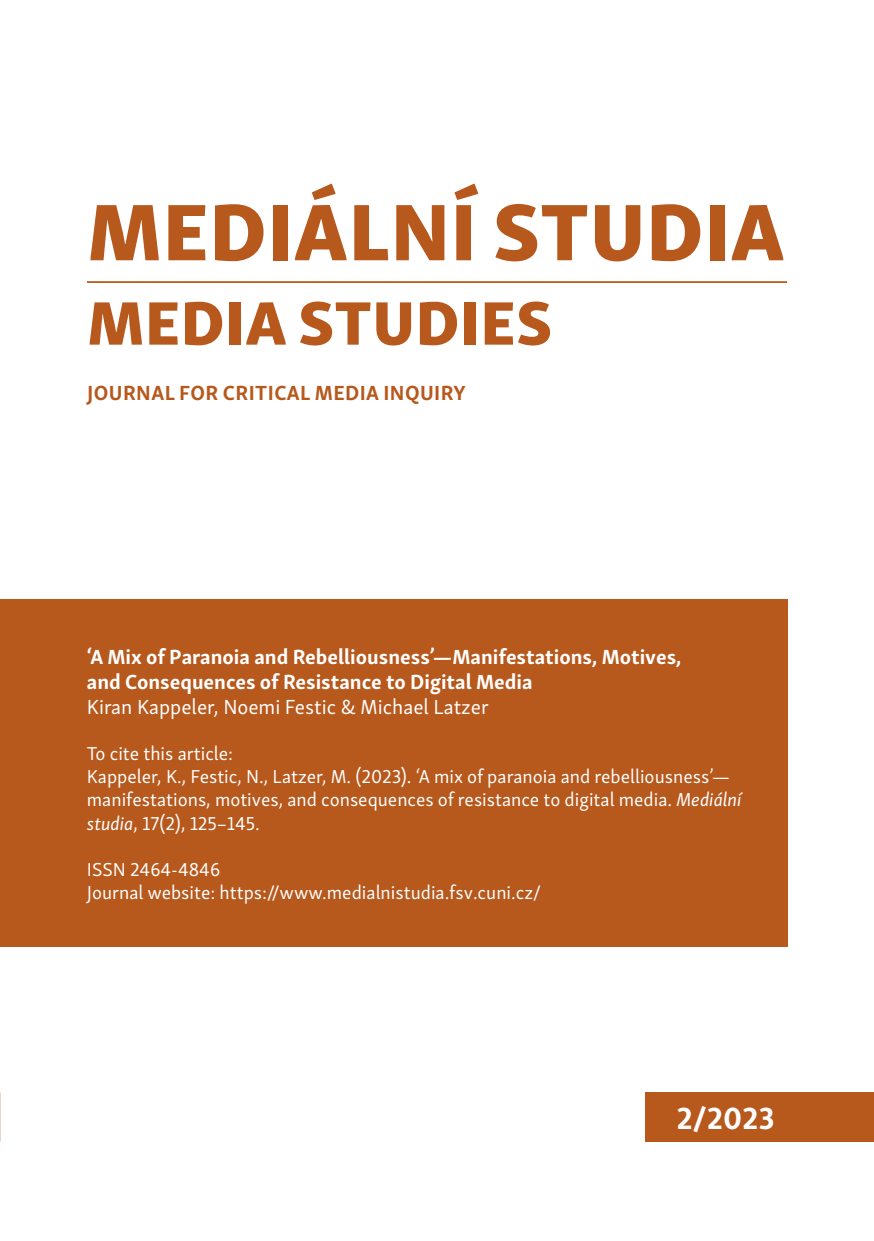
<style>
.page{position:relative;width:874px;height:1241px;background:#fff}
.page>*{position:absolute;margin:0;border:0;box-sizing:border-box;transform-origin:0 0}
.titulky{font:82.25px "Skolar Sans Latn Eb";letter-spacing:.02em;color:#b7581c}
.titulky-2{font:63px "Skolar Sans Latn Eb";letter-spacing:.02em;color:#b7581c}
.t1{font:700 31.5px "Skolar Sans Latn";color:#fff}
.Autor{font:700 21px "Skolar Sans Latn";color:#fff}
.Autor-2{font:21px "Skolar Sans Latn";color:#fff}
.Nadpis_2{font:700 21px "Skolar Sans Latn";letter-spacing:.02em;color:#b7581c}
.Autor-3{font:19.25px/23.1px "Skolar Sans Latn";color:#fff}
.Odrážky{font:19.25px "Skolar Sans Latn";color:#fff}
.s1{font-style:italic}
</style>
<div class="page">
<hr style="left:87px;top:281px;width:699px;height:2px;background:#b7581c">
<div style="left:0;top:599px;width:786px;height:347px;background:#b7581c"></div>
<div style="left:645px;top:1091px;width:228px;height:50px;background:#b7581c"></div>
<p class="titulky" style="left:88px;top:162px;width:697px">MEDIÁLNÍ STUDIA</p>
<p class="titulky-2" style="left:87px;top:269px;width:465px">MEDIA STUDIES</p>
<p class="Nadpis_2" style="left:87px;top:375px;width:380px">JOURNAL FOR CRITICAL MEDIA INQUIRY</p>
<p class="Autor" style="left:87px;top:639px;width:596px">‘A Mix of Paranoia and Rebelliousness’—Manifestations, Motives,</p>
<p class="Autor" style="left:87px;top:664px;width:447px">and Consequences of Resistance to Digital Media</p>
<p class="Autor-2" style="left:87px;top:690px;width:403px">Kiran Kappeler, Noemi Festic &amp; Michael Latzer</p>
<p class="Autor-3" style="left:87px;top:740px;width:656px">To cite this article:<br>Kappeler, K., Festic, N., Latzer, M. (2023). ‘A mix of paranoia and rebelliousness’— manifestations, motives, and consequences of resistance to digital media. <span class="s1">Mediální studia</span>, 17(2), 125–145.</p>
<p class="Odrážky" style="left:87px;top:854px;width:135px">ISSN 2464-4846</p>
<p class="Odrážky" style="left:87px;top:877px;width:455px">Journal website: https://www.medialnistudia.fsv.cuni.cz/</p>
<p class="t1" style="left:676px;top:1092px;width:99px">2/2023</p>
</div>
